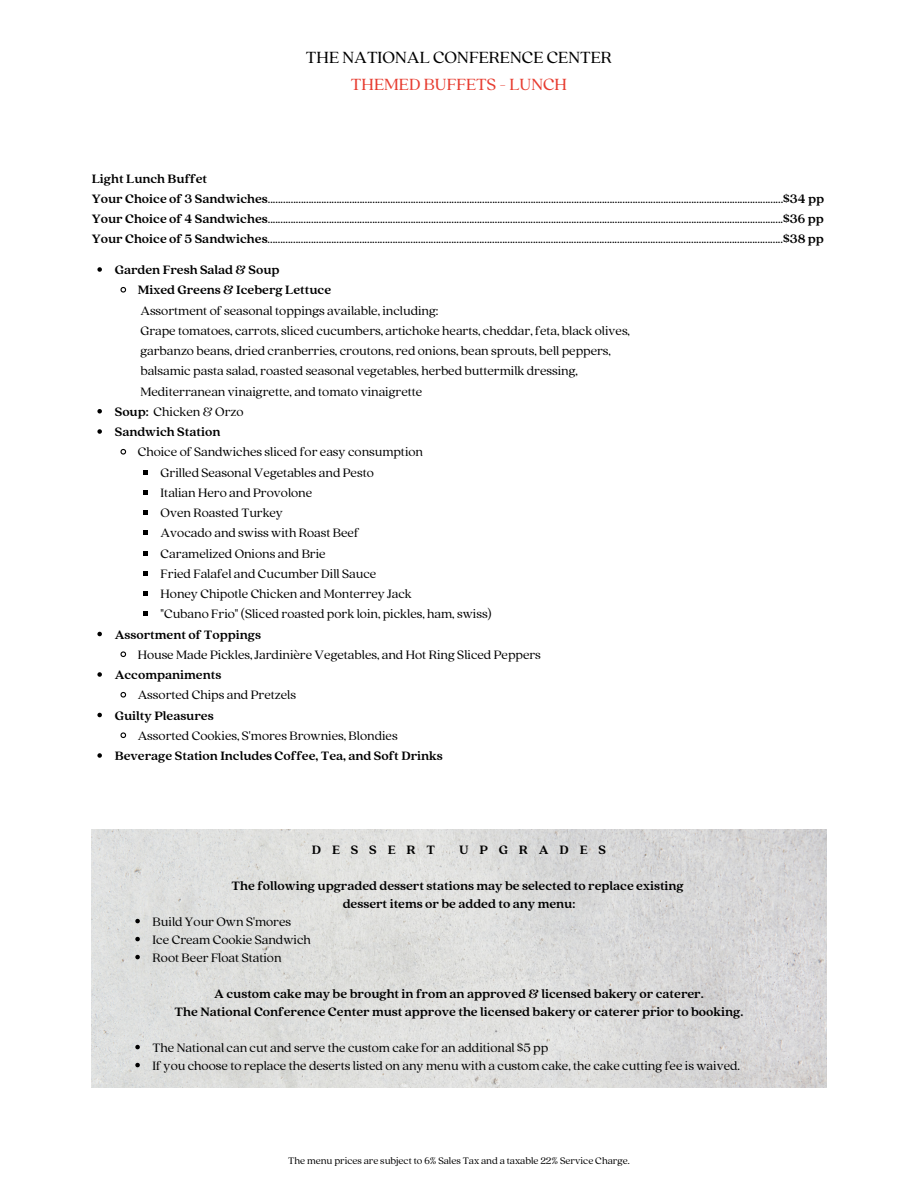
<style>
.page{position:relative;width:918px;height:1188px;background:#fff}
.page>*{position:absolute;margin:0;border:0;box-sizing:border-box;transform-origin:0 0}
.t1{font:18px "Quincy CF";color:#000}
.t2{font:18px "Quincy CF";color:#e73c30}
.t3{font:13.5px "Quincy CF";color:#000}
.t4{font:700 13.5px "Quincy CF";color:#000}
.t5{font:700 13.5px "Quincy CF";letter-spacing:.8em;color:#000}
.t6{font:10.5px "Quincy CF";color:#000}
.s1{font-weight:700}
</style>
<div class="page">
<svg style="left:97px;top:267px;width:5px;height:5px"></svg>
<svg style="left:120px;top:286px;width:7px;height:7px"></svg>
<svg style="left:97px;top:409px;width:5px;height:5px"></svg>
<svg style="left:97px;top:429px;width:5px;height:5px"></svg>
<svg style="left:120px;top:448px;width:7px;height:7px"></svg>
<svg style="left:144px;top:470px;width:4px;height:4px"></svg>
<svg style="left:144px;top:490px;width:4px;height:5px"></svg>
<svg style="left:144px;top:510px;width:4px;height:5px"></svg>
<svg style="left:144px;top:531px;width:4px;height:4px"></svg>
<svg style="left:144px;top:551px;width:4px;height:4px"></svg>
<svg style="left:144px;top:571px;width:4px;height:5px"></svg>
<svg style="left:144px;top:591px;width:4px;height:5px"></svg>
<svg style="left:144px;top:612px;width:4px;height:4px"></svg>
<svg style="left:97px;top:632px;width:5px;height:4px"></svg>
<svg style="left:120px;top:651px;width:7px;height:7px"></svg>
<svg style="left:97px;top:672px;width:5px;height:5px"></svg>
<svg style="left:120px;top:691px;width:7px;height:7px"></svg>
<svg style="left:97px;top:713px;width:5px;height:4px"></svg>
<svg style="left:120px;top:732px;width:7px;height:7px"></svg>
<svg style="left:97px;top:753px;width:5px;height:5px"></svg>
<img style="left:92px;top:830px;width:734px;height:257px">
<svg style="left:135px;top:919px;width:5px;height:4px"></svg>
<svg style="left:135px;top:937px;width:5px;height:4px"></svg>
<svg style="left:135px;top:955px;width:5px;height:4px"></svg>
<svg style="left:135px;top:1045px;width:5px;height:4px"></svg>
<svg style="left:135px;top:1063px;width:5px;height:4px"></svg>
<p class="t1" style="left:306px;top:46px;width:308px">THE NATIONAL CONFERENCE CENTER</p>
<p class="t2" style="left:351px;top:73px;width:218px">THEMED BUFFETS - LUNCH</p>
<p class="t4" style="left:92px;top:169px;width:117px">Light Lunch Buffet</p>
<p class="t3" style="left:92px;top:190px;width:734px"><span class="s1">Your Choice of 3 Sandwiches</span>..........................................................................................................................................................................................................<span class="s1">$34 pp</span></p>
<p class="t3" style="left:92px;top:210px;width:733px"><span class="s1">Your Choice of 4 Sandwiches</span>..........................................................................................................................................................................................................<span class="s1">$36 pp</span></p>
<p class="t3" style="left:92px;top:230px;width:734px"><span class="s1">Your Choice of 5 Sandwiches</span>..........................................................................................................................................................................................................<span class="s1">$38 pp</span></p>
<p class="t4" style="left:115px;top:261px;width:166px">Garden Fresh Salad &amp; Soup</p>
<p class="t4" style="left:138px;top:281px;width:195px">Mixed Greens &amp; Iceberg Lettuce</p>
<p class="t3" style="left:140px;top:301px;width:300px">Assortment of seasonal toppings available, including:</p>
<p class="t3" style="left:140px;top:322px;width:491px">Grape tomatoes, carrots, sliced cucumbers, artichoke hearts, cheddar, feta, black olives,</p>
<p class="t3" style="left:140px;top:342px;width:472px">garbanzo beans, dried cranberries, croutons, red onions, bean sprouts, bell peppers,</p>
<p class="t3" style="left:140px;top:362px;width:439px">balsamic pasta salad, roasted seasonal vegetables, herbed buttermilk dressing,</p>
<p class="t3" style="left:140px;top:382px;width:284px">Mediterranean vinaigrette, and tomato vinaigrette</p>
<p class="t3" style="left:115px;top:403px;width:130px"><span class="s1">Soup:</span> Chicken &amp; Orzo</p>
<p class="t4" style="left:115px;top:423px;width:107px">Sandwich Station</p>
<p class="t3" style="left:138px;top:443px;width:287px">Choice of Sandwiches sliced for easy consumption</p>
<p class="t3" style="left:161px;top:463px;width:215px">Grilled Seasonal Vegetables and Pesto</p>
<p class="t3" style="left:161px;top:484px;width:153px">Italian Hero and Provolone</p>
<p class="t3" style="left:161px;top:504px;width:124px">Oven Roasted Turkey</p>
<p class="t3" style="left:161px;top:524px;width:200px">Avocado and swiss with Roast Beef</p>
<p class="t3" style="left:161px;top:544px;width:167px">Caramelized Onions and Brie</p>
<p class="t3" style="left:161px;top:565px;width:217px">Fried Falafel and Cucumber Dill Sauce</p>
<p class="t3" style="left:161px;top:585px;width:253px">Honey Chipotle Chicken and Monterrey Jack</p>
<p class="t3" style="left:161px;top:605px;width:333px">"Cubano Frio" (Sliced roasted pork loin, pickles, ham, swiss)</p>
<p class="t4" style="left:115px;top:625px;width:148px">Assortment of Toppings</p>
<p class="t3" style="left:138px;top:646px;width:405px">House Made Pickles, Jardinière Vegetables, and Hot Ring Sliced Peppers</p>
<p class="t4" style="left:115px;top:666px;width:108px">Accompaniments</p>
<p class="t3" style="left:138px;top:686px;width:160px">Assorted Chips and Pretzels</p>
<p class="t4" style="left:115px;top:706px;width:100px">Guilty Pleasures</p>
<p class="t3" style="left:138px;top:727px;width:261px">Assorted Cookies, S'mores Brownies, Blondies</p>
<p class="t4" style="left:115px;top:747px;width:330px">Beverage Station Includes Coffee, Tea, and Soft Drinks</p>
<p class="t5" style="left:312px;top:841px;width:125px">DESSERT</p>
<p class="t5" style="left:459px;top:841px;width:148px">UPGRADES</p>
<p class="t4" style="left:232px;top:876px;width:454px">The following upgraded dessert stations may be selected to replace existing</p>
<p class="t4" style="left:343px;top:894px;width:234px">dessert items or be added to any menu:</p>
<p class="t3" style="left:153px;top:912px;width:140px">Build Your Own S'mores</p>
<p class="t3" style="left:153px;top:930px;width:160px">Ice Cream Cookie Sandwich</p>
<p class="t3" style="left:153px;top:948px;width:130px">Root Beer Float Station</p>
<p class="t4" style="left:214px;top:984px;width:491px">A custom cake may be brought in from an approved &amp; licensed bakery or caterer.</p>
<p class="t4" style="left:175px;top:1002px;width:570px">The National Conference Center must approve the licensed bakery or caterer prior to booking.</p>
<p class="t3" style="left:153px;top:1038px;width:397px">The National can cut and serve the custom cake for an additional $5 pp</p>
<p class="t3" style="left:153px;top:1056px;width:589px">If you choose to replace the deserts listed on any menu with a custom cake, the cake cutting fee is waived.</p>
<p class="t6" style="left:288px;top:1154px;width:343px">The menu prices are subject to 6% Sales Tax and a taxable 22% Service Charge.</p>
</div>
